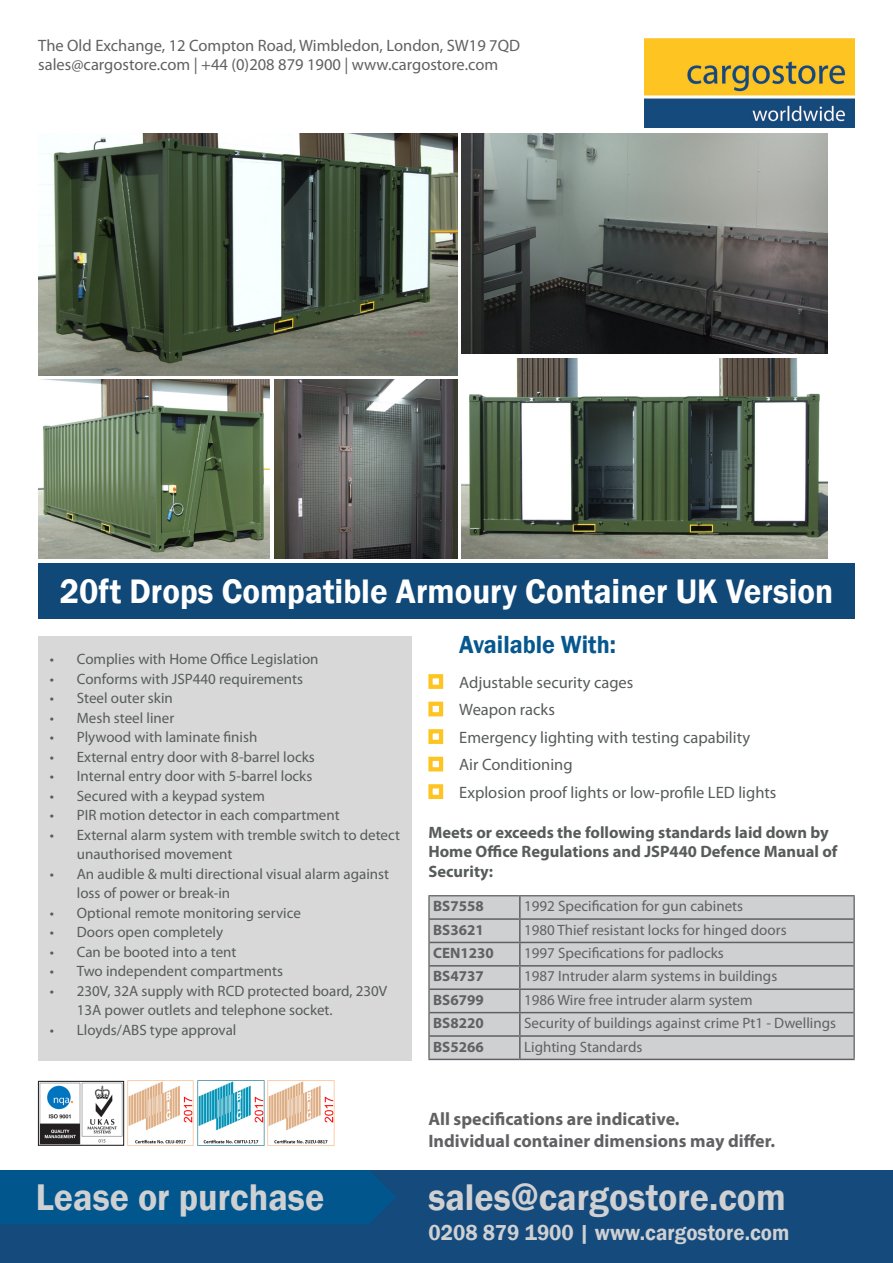
<style>
.page{position:relative;width:893px;height:1263px;background:#fff}
.page>*{position:absolute;margin:0;border:0;box-sizing:border-box;transform-origin:0 0}
.t1{font:600 38.1px "Franklin Gothic";color:#cfd0d2;scale:.94 1}
.t2{font:600 34.95px "Franklin Gothic";color:#fff;scale:.94 1}
.t3{font:600 25.5px "Franklin Gothic";color:#07578f;scale:.94 1}
.t4{font:600 22.2px "Franklin Gothic";color:#cfd0d2;scale:.94 1}
.t5{font:700 18px/21.6px "Myriad Pro";color:#616164}
.t6{font:16.5px "Myriad Pro";color:#575c5b}
.t7{font:16.5px/19.8px "Myriad Pro";color:#616164}
.t8{font:700 16.5px/19.5px "Myriad Pro";color:#575c5b}
.t9{font:15px/19.5px "Myriad Pro";color:#575c5b}
.t10{font:15px "Myriad Pro";color:#616164}
.t11{font:700 15px "Myriad Pro";color:#616164}
</style>
<div class="page">
<img style="left:645px;top:38px;width:210px;height:89px">
<div style="left:0;top:1170px;width:893px;height:93px;background:#144a7c"></div>
<div style="left:0;top:1170px;width:396px;height:54px;background:#01568e"></div>
<img style="left:40px;top:1083px;width:82px;height:60px">
<img style="left:127px;top:1080px;width:67px;height:66px">
<img style="left:197px;top:1080px;width:68px;height:66px">
<img style="left:267px;top:1080px;width:68px;height:66px">
<div style="left:38px;top:1081px;width:86px;height:64px;border:1px solid #231f20"></div>
<div style="left:38px;top:636px;width:374px;height:424px;background:#d8d8d8"></div>
<div style="left:38px;top:563px;width:817px;height:56px;background:#104878"></div>
<div style="left:430px;top:896px;width:424px;height:163px;background:#cfd0d2"></div>
<hr style="left:519px;top:896px;width:2px;height:22px;background:#616164">
<hr style="left:430px;top:918px;width:90px;height:2px;background:#616164">
<hr style="left:520px;top:918px;width:334px;height:2px;background:#616164">
<hr style="left:519px;top:920px;width:2px;height:22px;background:#616164">
<hr style="left:430px;top:942px;width:90px;height:1px;background:#616164">
<hr style="left:520px;top:942px;width:334px;height:1px;background:#616164">
<hr style="left:519px;top:943px;width:2px;height:22px;background:#616164">
<hr style="left:430px;top:965px;width:90px;height:1px;background:#616164">
<hr style="left:520px;top:965px;width:334px;height:1px;background:#616164">
<hr style="left:519px;top:966px;width:2px;height:22px;background:#616164">
<hr style="left:430px;top:988px;width:90px;height:2px;background:#616164">
<hr style="left:520px;top:988px;width:334px;height:2px;background:#616164">
<hr style="left:519px;top:990px;width:2px;height:22px;background:#616164">
<hr style="left:430px;top:1012px;width:90px;height:1px;background:#616164">
<hr style="left:520px;top:1012px;width:334px;height:1px;background:#616164">
<hr style="left:519px;top:1013px;width:2px;height:22px;background:#616164">
<hr style="left:430px;top:1035px;width:90px;height:2px;background:#616164">
<hr style="left:520px;top:1035px;width:334px;height:2px;background:#616164">
<hr style="left:519px;top:1037px;width:2px;height:22px;background:#616164">
<hr style="left:428px;top:1059px;width:92px;height:1px;background:#616164">
<hr style="left:520px;top:1059px;width:335px;height:1px;background:#616164">
<hr style="left:428px;top:895px;width:92px;height:1px;background:#4c4f50">
<hr style="left:428px;top:896px;width:2px;height:23px;background:#4c4f50">
<hr style="left:520px;top:895px;width:335px;height:1px;background:#4c4f50">
<hr style="left:428px;top:919px;width:2px;height:23px;background:#4c4f50">
<hr style="left:428px;top:942px;width:2px;height:24px;background:#4c4f50">
<hr style="left:428px;top:966px;width:2px;height:23px;background:#4c4f50">
<hr style="left:428px;top:989px;width:2px;height:23px;background:#4c4f50">
<hr style="left:428px;top:1012px;width:2px;height:24px;background:#4c4f50">
<hr style="left:428px;top:1036px;width:2px;height:23px;background:#4c4f50">
<svg style="left:854px;top:896px;width:1px;height:163px"></svg>
<div style="left:428px;top:674px;width:15px;height:15px;border:4px solid #fec422"></div>
<div style="left:428px;top:702px;width:15px;height:14px;border:4px solid #fec422"></div>
<div style="left:428px;top:729px;width:15px;height:15px;border:4px solid #fec422"></div>
<div style="left:428px;top:757px;width:15px;height:14px;border:4px solid #fec422"></div>
<div style="left:428px;top:784px;width:15px;height:15px;border:4px solid #fec422"></div>
<img style="left:462px;top:358px;width:366px;height:200px">
<img style="left:274px;top:379px;width:183px;height:179px">
<img style="left:462px;top:134px;width:365px;height:219px">
<img style="left:38px;top:379px;width:231px;height:179px">
<img style="left:38px;top:134px;width:419px;height:241px">
<p class="t7" style="left:38px;top:35px;width:483px">The Old Exchange, 12 Compton Road, Wimbledon, London, SW19 7QD sales@cargostore.com | +44 (0)208 879 1900 | www.cargostore.com</p>
<p class="t2" style="left:60px;top:570px;width:824px">20ft Drops Compatible Armoury Container UK Version</p>
<p class="t9" style="left:50px;top:649px;width:270px">• Complies with Home Office Legislation</p>
<p class="t9" style="left:50px;top:669px;width:255px">• Conforms with JSP440 requirements</p>
<p class="t9" style="left:50px;top:688px;width:125px">• Steel outer skin</p>
<p class="t9" style="left:50px;top:708px;width:126px">• Mesh steel liner</p>
<p class="t9" style="left:50px;top:727px;width:209px">• Plywood with laminate finish</p>
<p class="t9" style="left:50px;top:747px;width:266px">• External entry door with 8-barrel locks</p>
<p class="t9" style="left:50px;top:766px;width:264px">• Internal entry door with 5-barrel locks</p>
<p class="t9" style="left:50px;top:786px;width:217px">• Secured with a keypad system</p>
<p class="t9" style="left:50px;top:805px;width:291px">• PIR motion detector in each compartment</p>
<p class="t9" style="left:77px;top:825px;width:325px;text-indent:-27px">• External alarm system with tremble switch to detect unauthorised movement</p>
<p class="t9" style="left:77px;top:864px;width:314px;text-indent:-27px">• An audible &amp; multi directional visual alarm against loss of power or break-in</p>
<p class="t9" style="left:50px;top:903px;width:253px">• Optional remote monitoring service</p>
<p class="t9" style="left:50px;top:922px;width:175px">• Doors open completely</p>
<p class="t9" style="left:50px;top:942px;width:188px">• Can be booted into a tent</p>
<p class="t9" style="left:50px;top:961px;width:235px">• Two independent compartments</p>
<p class="t9" style="left:77px;top:981px;width:312px;text-indent:-27px">• 230V, 32A supply with RCD protected board, 230V<br>13A power outlets and telephone socket.</p>
<p class="t9" style="left:50px;top:1020px;width:188px">• Lloyds/ABS type approval</p>
<p class="t3" style="left:459px;top:629px;width:168px">Available With:</p>
<p class="t6" style="left:459px;top:672px;width:176px">Adjustable security cages</p>
<p class="t6" style="left:459px;top:699px;width:97px">Weapon racks</p>
<p class="t6" style="left:459px;top:727px;width:292px">Emergency lighting with testing capability</p>
<p class="t6" style="left:459px;top:754px;width:115px">Air Conditioning</p>
<p class="t6" style="left:459px;top:782px;width:319px">Explosion proof lights or low-profile LED lights</p>
<p class="t8" style="left:428px;top:822px;width:411px">Meets or exceeds the following standards laid down by<br>Home Office Regulations and JSP440 Defence Manual of<br>Security:</p>
<p class="t11" style="left:433px;top:896px;width:52px">BS7558</p>
<p class="t10" style="left:524px;top:897px;width:220px">1992 Specification for gun cabinets</p>
<p class="t11" style="left:433px;top:920px;width:52px">BS3621</p>
<p class="t10" style="left:524px;top:920px;width:264px">1980 Thief resistant locks for hinged doors</p>
<p class="t11" style="left:433px;top:943px;width:62px">CEN1230</p>
<p class="t10" style="left:524px;top:944px;width:201px">1997 Specifications for padlocks</p>
<p class="t11" style="left:433px;top:966px;width:52px">BS4737</p>
<p class="t10" style="left:524px;top:967px;width:255px">1987 Intruder alarm systems in buildings</p>
<p class="t11" style="left:433px;top:990px;width:52px">BS6799</p>
<p class="t10" style="left:524px;top:990px;width:230px">1986 Wire free intruder alarm system</p>
<p class="t11" style="left:433px;top:1013px;width:52px">BS8220</p>
<p class="t10" style="left:524px;top:1014px;width:313px">Security of buildings against crime Pt1 - Dwellings</p>
<p class="t11" style="left:433px;top:1037px;width:52px">BS5266</p>
<p class="t10" style="left:524px;top:1037px;width:120px">Lighting Standards</p>
<p class="t5" style="left:428px;top:1108px;width:348px">All specifications are indicative.<br>Individual container dimensions may differ.</p>
<h1 class="t1" style="left:36px;top:1173px;width:308px">Lease or purchase</h1>
<h1 class="t1" style="left:428px;top:1173px;width:382px">sales@cargostore.com</h1>
<h3 class="t4" style="left:428px;top:1219px;width:386px">0208 879 1900 | www.cargostore.com</h3>
</div>
